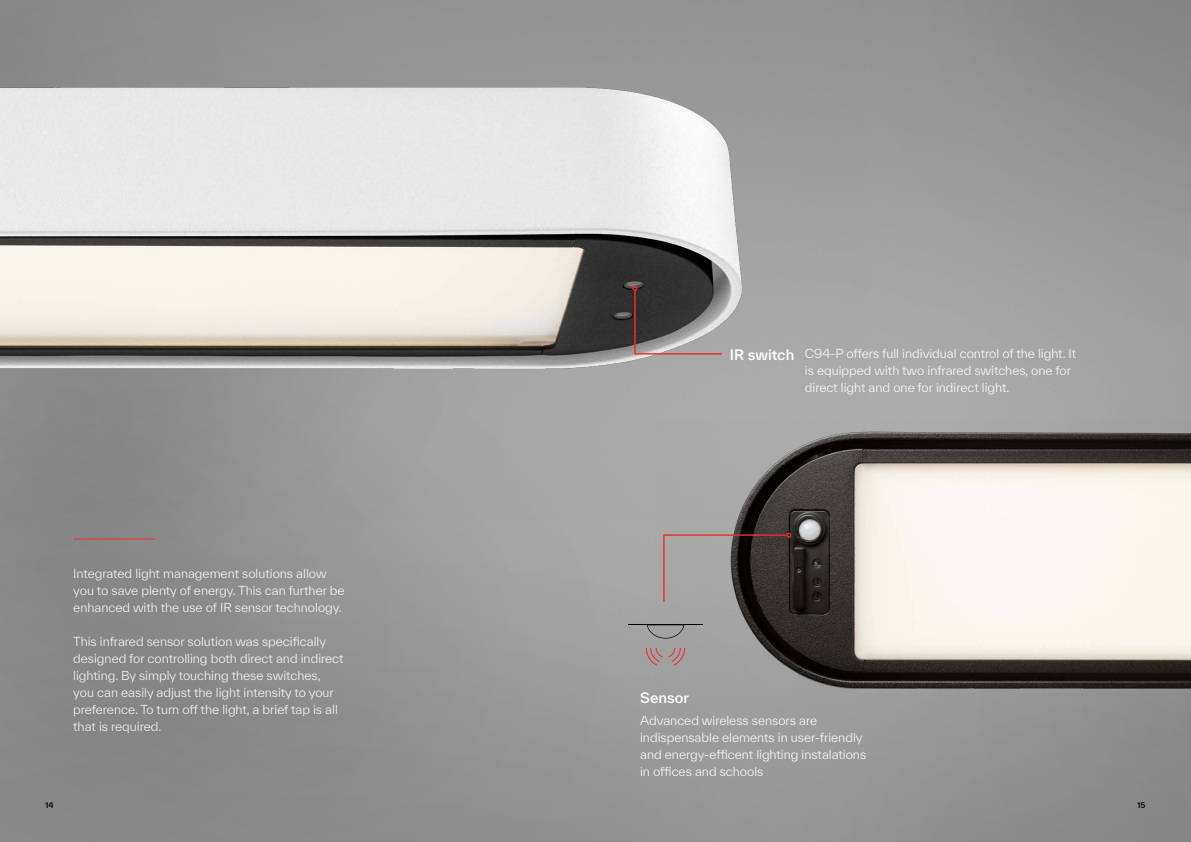
<style>
.page{position:relative;width:1191px;height:842px;background:#fff}
.page>*{position:absolute;margin:0;border:0;box-sizing:border-box;transform-origin:0 0}
.t1{font:500 14px "TWK Everett";color:#fff}
.t2{font:300 12px/17px "TWK Everett";color:#fff}
.t3{font:500 7.5px "TWK Everett";color:#000}
.s1{font-weight:500;font-size:14px}
</style>
<div class="page">
<img style="left:0;top:0;width:1191px;height:842px">
<img style="left:0;top:0;width:866px;height:519px">
<img style="left:654px;top:421px;width:537px;height:325px">
<hr style="left:73px;top:539px;width:82px;height:1px;background:#ee2d2b">
<svg style="left:663px;top:533px;width:128px;height:70px;background:#736b6a"></svg>
<svg style="left:647px;top:626px;width:37px;height:13px"></svg>
<hr style="left:628px;top:625px;width:74px;height:1px;background:#000">
<svg style="left:646px;top:648px;width:16px;height:18px"></svg>
<svg style="left:668px;top:648px;width:17px;height:17px"></svg>
<svg style="left:632px;top:286px;width:90px;height:69px;background:#696161"></svg>
<p class="t2" style="left:73px;top:564px;width:273px">Integrated light management solutions allow you to save plenty of energy. This can further be enhanced with the use of IR sensor technology.</p>
<p class="t2" style="left:73px;top:632px;width:272px">This infrared sensor solution was specifically designed for controlling both direct and indirect lighting. By simply touching these switches, you can easily adjust the light intensity to your preference. To turn off the light, a brief tap is all that is required.</p>
<p class="t2" style="left:805px;top:345px;width:273px;text-indent:-75px"><span class="s1">IR switch</span> C94-P offers full individual control of the light. It is equipped with two infrared switches, one for direct light and one for indirect light.</p>
<p class="t1" style="left:640px;top:687px;width:50px">Sensor</p>
<p class="t2" style="left:640px;top:712px;width:227px">Advanced wireless sensors are indispensable elements in user-friendly and energy-efficent lighting instalations in offices and schools</p>
<p class="t3" style="left:45px;top:800px;width:10px">14</p>
<p class="t3" style="left:1137px;top:800px;width:9px">15</p>
</div>
